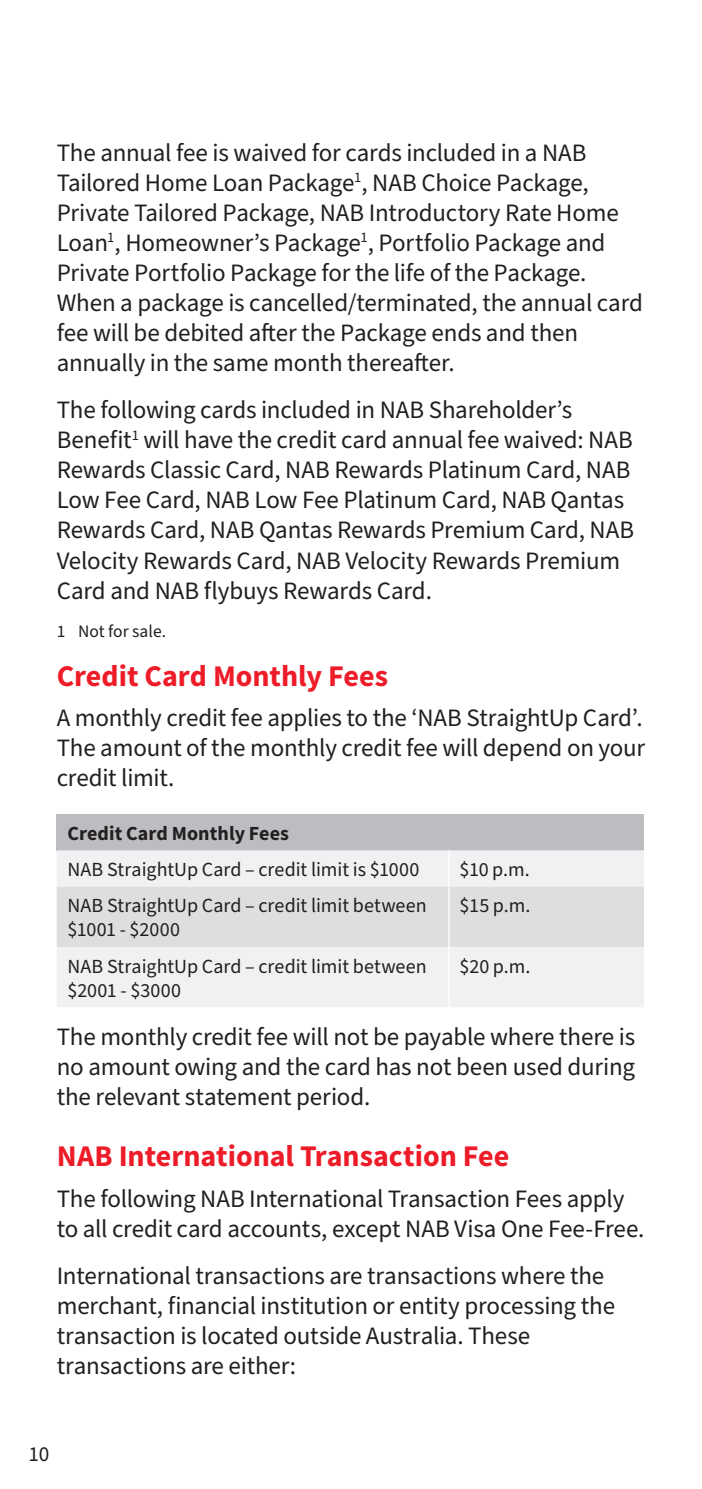
<style>
.page{position:relative;width:702px;height:1489px;background:#fff}
.page>*{position:absolute;margin:0;border:0;box-sizing:border-box;transform-origin:0 0}
.t1{font:700 30px "Source Sans Pro";color:#ee1c28}
.t2{font:25px/30px "Source Sans Pro";letter-spacing:-.01em;color:#231f20}
.t3{font:21.25px "Source Sans Pro";color:#231f20}
.t4{font:20px/24px "Source Sans Pro";color:#231f20}
.t5{font:700 20px "Source Sans Pro";letter-spacing:.005em;color:#231f20}
.t6{font:17.5px "Source Sans Pro";letter-spacing:.005em;color:#231f20}
</style>
<div class="page">
<div style="left:57px;top:814px;width:587px;height:36px;background:#bcbdc0"></div>
<div style="left:57px;top:850px;width:587px;height:157px;background:#f0f1f2"></div>
<div style="left:57px;top:886px;width:587px;height:60px;background:#dddee0"></div>
<hr style="left:448px;top:850px;width:1px;height:36px;background:#fff">
<hr style="left:448px;top:886px;width:1px;height:60px;background:#fff">
<hr style="left:448px;top:946px;width:1px;height:61px;background:#fff">
<p class="t2" style="left:57px;top:138px;width:587px">The annual fee is waived for cards included in a NAB Tailored Home Loan Package<sup>1</sup>, NAB Choice Package, Private Tailored Package, NAB Introductory Rate Home Loan<sup>1</sup>, Homeowner’s Package<sup>1</sup>, Portfolio Package and Private Portfolio Package for the life of the Package.<br>When a package is cancelled/terminated, the annual card fee will be debited after the Package ends and then annually in the same month thereafter.</p>
<p class="t2" style="left:57px;top:396px;width:579px">The following cards included in NAB Shareholder’s Benefit<sup>1</sup> will have the credit card annual fee waived: NAB Rewards Classic Card, NAB Rewards Platinum Card, NAB Low Fee Card, NAB Low Fee Platinum Card, NAB Qantas Rewards Card, NAB Qantas Rewards Premium Card, NAB Velocity Rewards Card, NAB Velocity Rewards Premium Card and NAB flybuys Rewards Card.</p>
<p class="t6" style="left:57px;top:619px;width:111px">1 Not for sale.</p>
<p class="t1" style="left:57px;top:655px;width:333px">Credit Card Monthly Fees</p>
<p class="t2" style="left:57px;top:703px;width:590px;text-align:justify">A monthly credit fee applies to the ‘NAB StraightUp Card’.<br>The amount of the monthly credit fee will depend on your credit limit.</p>
<p class="t5" style="left:67px;top:819px;width:223px">Credit Card Monthly Fees</p>
<p class="t4" style="left:67px;top:858px;width:353px">NAB StraightUp Card – credit limit is $1000</p>
<p class="t4" style="left:459px;top:858px;width:72px">$10 p.m.</p>
<p class="t4" style="left:67px;top:894px;width:361px">NAB StraightUp Card – credit limit between $1001 - $2000</p>
<p class="t4" style="left:459px;top:894px;width:72px">$15 p.m.</p>
<p class="t4" style="left:67px;top:954px;width:361px">NAB StraightUp Card – credit limit between $2001 - $3000</p>
<p class="t4" style="left:459px;top:954px;width:73px">$20 p.m.</p>
<p class="t2" style="left:57px;top:1022px;width:580px;text-align:justify">The monthly credit fee will not be payable where there is no amount owing and the card has not been used during the relevant statement period.</p>
<p class="t1" style="left:57px;top:1135px;width:454px">NAB International Transaction Fee</p>
<p class="t2" style="left:57px;top:1183px;width:589px">The following NAB International Transaction Fees apply to all credit card accounts, except NAB Visa One Fee-Free.</p>
<p class="t2" style="left:57px;top:1261px;width:560px">International transactions are transactions where the merchant, financial institution or entity processing the transaction is located outside Australia. These transactions are either:</p>
<p class="t3" style="left:28px;top:1439px;width:23px">10</p>
</div>
